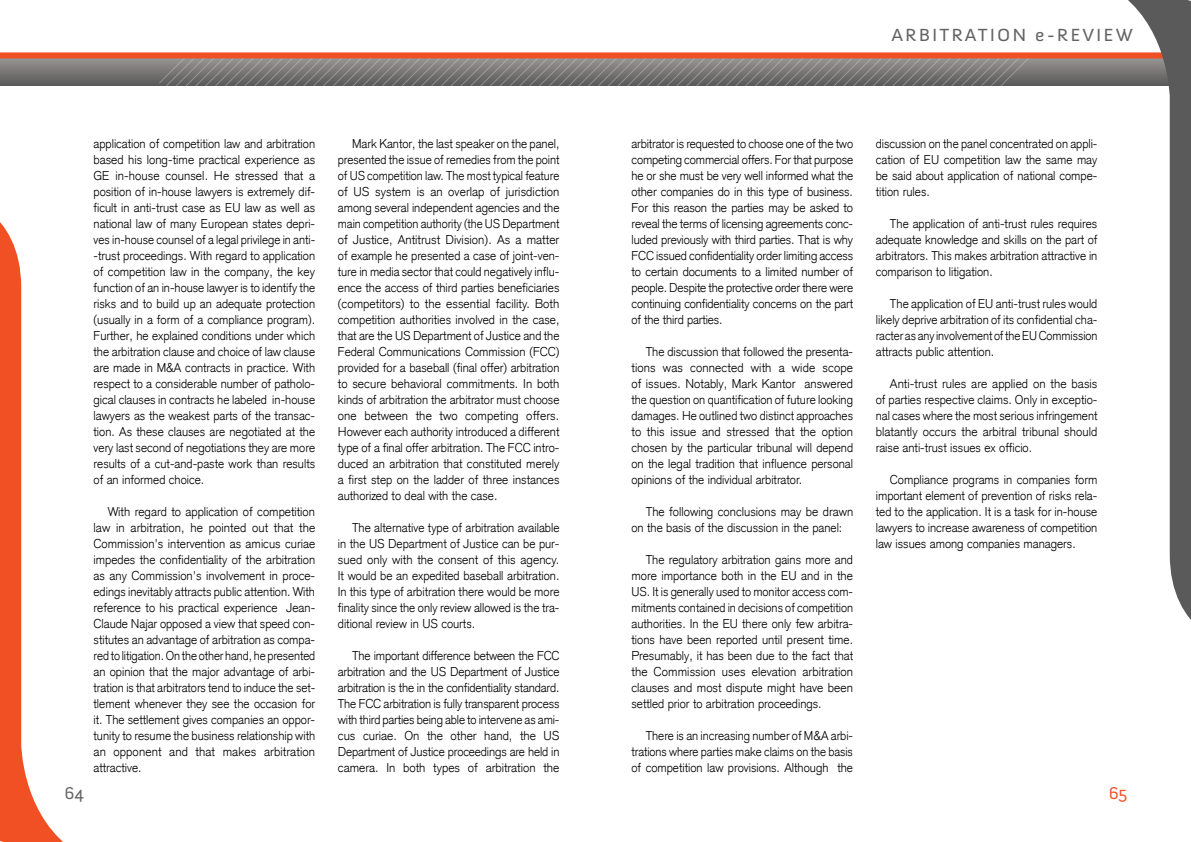
<style>
.page{position:relative;width:1191px;height:842px;background:#fff}
.page>*{position:absolute;margin:0;border:0;box-sizing:border-box;transform-origin:0 0}
.t1{font:18px "Anivers";letter-spacing:.1em;color:#636363;scale:1.1 1}
.t2{font:17.6px "Anivers";color:#636363}
.t3{font:17.6px "Anivers";color:#f05023}
.t4{font:300 12.5px/16px "Akzidenz Grotesk CE";color:#000;text-align:justify}
</style>
<div class="page">
<svg style="left:0;top:58px;width:1123px;height:27px;background:#7a7674"></svg>
<svg style="left:159px;top:58px;width:873px;height:27px;background:#7f7b79"></svg>
<div style="left:0;top:52px;width:1191px;height:6px;background:#f05023"></div>
<svg style="left:0;top:222px;width:63px;height:620px"></svg>
<svg style="left:1123px;top:0;width:68px;height:620px"></svg>
<p class="t4" style="left:94px;top:136px;width:223px">application of competition law and arbitration based his long-time practical experience as GE in-house counsel. He stressed that a position of in-house lawyers is extremely dif&shy;ficult in anti-trust case as EU law as well as national law of many European states depri&shy;ves in-house counsel of a legal privilege in anti--trust proceedings. With regard to application of competition law in the company, the key function of an in-house lawyer is to identify the risks and to build up an adequate protection (usually in a form of a compliance program).<br>Further, he explained conditions under which the arbitration clause and choice of law clause are made in M&amp;A contracts in practice. With respect to a considerable number of patholo&shy;gical clauses in contracts he labeled in-house lawyers as the weakest parts of the transac&shy;tion. As these clauses are negotiated at the very last second of negotiations they are more results of a cut-and-paste work than results of an informed choice.</p>
<p class="t4" style="left:94px;top:504px;width:223px;text-indent:14px">With regard to application of competition law in arbitration, he pointed out that the Commission’s intervention as amicus curiae impedes the confidentiality of the arbitration as any Commission’s involvement in proce&shy;edings inevitably attracts public attention. With reference to his practical experience Jean-Claude Najar opposed a view that speed con&shy;stitutes an advantage of arbitration as compa&shy;red to litigation. On the other hand, he presented an opinion that the major advantage of arbi&shy;tration is that arbitrators tend to induce the set&shy;tlement whenever they see the occasion for it. The settlement gives companies an oppor&shy;tunity to resume the business relationship with an opponent and that makes arbitration attractive.</p>
<p class="t4" style="left:338px;top:136px;width:223px;text-indent:14px">Mark Kantor, the last speaker on the panel, presented the issue of remedies from the point of US competition law. The most typical feature of US system is an overlap of jurisdiction among several independent agencies and the main competition authority (the US Department of Justice, Antitrust Division). As a matter of example he presented a case of joint-ven&shy;ture in media sector that could negatively influ&shy;ence the access of third parties beneficiaries (competitors) to the essential facility. Both competition authorities involved in the case, that are the US Department of Justice and the Federal Communications Commission (FCC) provided for a baseball (final offer) arbitration to secure behavioral commitments. In both kinds of arbitration the arbitrator must choose one between the two competing offers.<br>However each authority introduced a different type of a final offer arbitration. The FCC intro&shy;duced an arbitration that constituted merely a first step on the ladder of three instances authorized to deal with the case.</p>
<p class="t4" style="left:338px;top:520px;width:223px;text-indent:14px">The alternative type of arbitration available in the US Department of Justice can be pur&shy;sued only with the consent of this agency.<br>It would be an expedited baseball arbitration.<br>In this type of arbitration there would be more finality since the only review allowed is the tra&shy;ditional review in US courts.</p>
<p class="t4" style="left:338px;top:648px;width:223px;text-indent:14px">The important difference between the FCC arbitration and the US Department of Justice arbitration is the in the confidentiality standard.<br>The FCC arbitration is fully transparent process with third parties being able to intervene as ami&shy;cus curiae. On the other hand, the US Department of Justice proceedings are held in camera. In both types of arbitration the</p>
<h1 class="t1" style="left:891px;top:25px;width:221px">ARBITRATION e-REVIEW</h1>
<p class="t4" style="left:631px;top:136px;width:223px">arbitrator is requested to choose one of the two competing commercial offers. For that purpose he or she must be very well informed what the other companies do in this type of business.<br>For this reason the parties may be asked to reveal the terms of licensing agreements conc&shy;luded previously with third parties. That is why FCC issued confidentiality order limiting access to certain documents to a limited number of people. Despite the protective order there were continuing confidentiality concerns on the part of the third parties.</p>
<p class="t4" style="left:631px;top:344px;width:223px;text-indent:14px">The discussion that followed the presenta&shy;tions was connected with a wide scope of issues. Notably, Mark Kantor answered the question on quantification of future looking damages. He outlined two distinct approaches to this issue and stressed that the option chosen by the particular tribunal will depend on the legal tradition that influence personal opinions of the individual arbitrator.</p>
<p class="t4" style="left:631px;top:504px;width:223px;text-indent:14px">The following conclusions may be drawn on the basis of the discussion in the panel:</p>
<p class="t4" style="left:631px;top:552px;width:223px;text-indent:14px">The regulatory arbitration gains more and more importance both in the EU and in the US. It is generally used to monitor access com&shy;mitments contained in decisions of competition authorities. In the EU there only few arbitra&shy;tions have been reported until present time.<br>Presumably, it has been due to the fact that the Commission uses elevation arbitration clauses and most dispute might have been settled prior to arbitration proceedings.</p>
<p class="t4" style="left:631px;top:728px;width:223px;text-indent:14px">There is an increasing number of M&amp;A arbi&shy;trations where parties make claims on the basis of competition law provisions. Although the</p>
<p class="t4" style="left:875px;top:136px;width:223px">discussion on the panel concentrated on appli&shy;cation of EU competition law the same may be said about application of national compe&shy;tition rules.</p>
<p class="t4" style="left:875px;top:216px;width:223px;text-indent:14px">The application of anti-trust rules requires adequate knowledge and skills on the part of arbitrators. This makes arbitration attractive in comparison to litigation.</p>
<p class="t4" style="left:875px;top:296px;width:223px;text-indent:14px">The application of EU anti-trust rules would likely deprive arbitration of its confidential cha&shy;racter as any involvement of the EU Commission attracts public attention.</p>
<p class="t4" style="left:875px;top:376px;width:223px;text-indent:14px">Anti-trust rules are applied on the basis of parties respective claims. Only in exceptio&shy;nal cases where the most serious infringement blatantly occurs the arbitral tribunal should raise anti-trust issues ex officio.</p>
<p class="t4" style="left:875px;top:472px;width:223px;text-indent:14px">Compliance programs in companies form important element of prevention of risks rela&shy;ted to the application. It is a task for in-house lawyers to increase awareness of competition law issues among companies managers.</p>
<h2 class="t2" style="left:64px;top:783px;width:21px">64</h2>
<h2 class="t3" style="left:1108px;top:783px;width:20px">65</h2>
</div>
